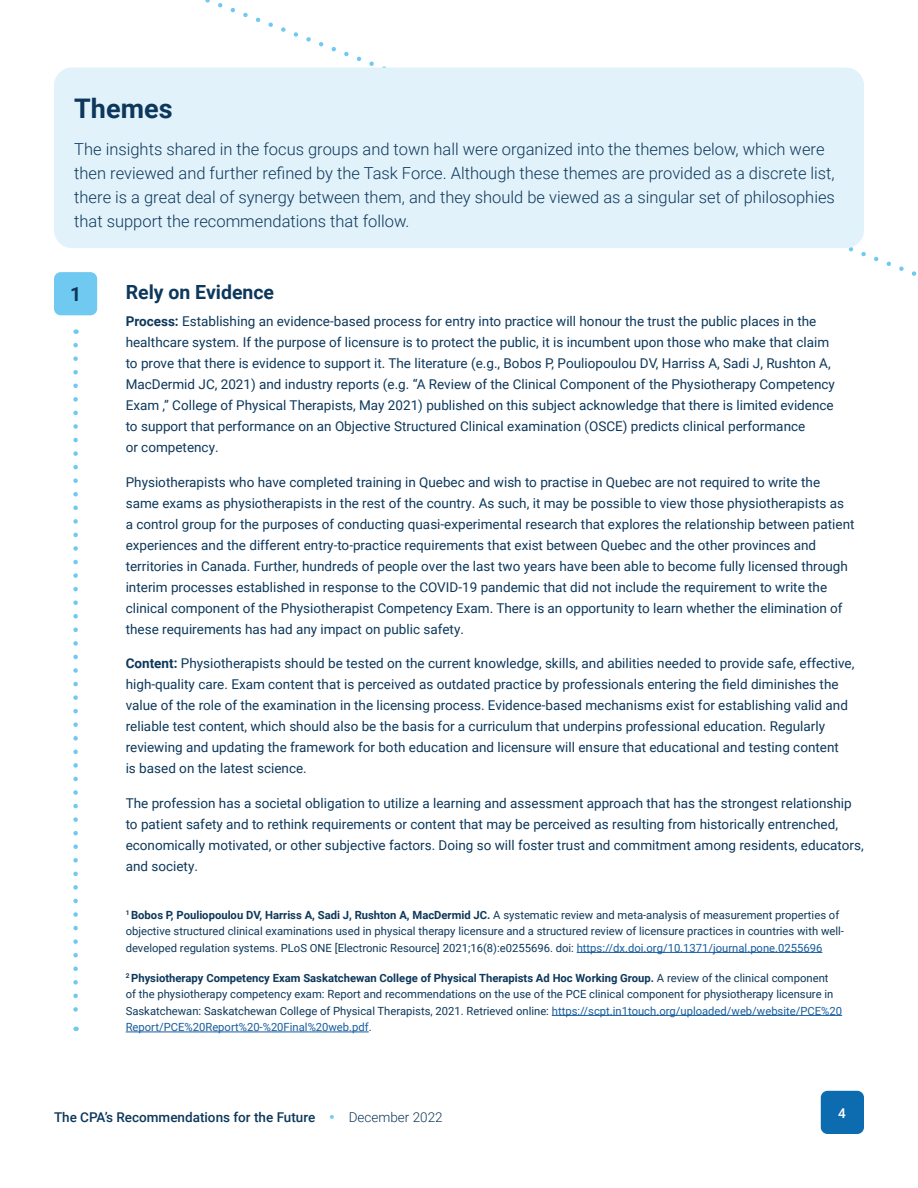
<style>
.page{position:relative;width:918px;height:1188px;background:#fff}
.page>*{position:absolute;margin:0;border:0;box-sizing:border-box;transform-origin:0 0}
.t1{font:700 27px "Roboto";color:#0d385b}
.t2{font:700 19.5px "Roboto";color:#0d385b}
.t3{font:300 16.5px/24px "Roboto";color:#0d385b}
.t4{font:13.5px/21px "Roboto";color:#0d385b}
.t5{font:500 13.5px "Roboto";color:#0d385b}
.t6{font:500 13.5px "Roboto";color:#fff}
.t7{font:11.25px/16.5px "Roboto";color:#0d385b}
.s1{font-weight:700}
.s2{color:#175d9e}
.s3{font-size:16.5px;color:#6fc9f1}
.s4{font-weight:300}
</style>
<div class="page">
<svg style="left:73px;top:383px;width:5px;height:648px"></svg>
<svg style="left:63px;top:0;width:854px;height:375px"></svg>
<div style="left:54px;top:68px;width:810px;height:180px;background:#e1f2fb;border-radius:18px"></div>
<hr style="left:577px;top:952px;width:245px;height:1px;background:#175d9e">
<hr style="left:552px;top:1015px;width:290px;height:1px;background:#175d9e">
<hr style="left:126px;top:1032px;width:243px;height:1px;background:#175d9e">
<div style="left:821px;top:1091px;width:43px;height:43px;background:#0d6baf;border-radius:7px"></div>
<div style="left:54px;top:272px;width:43px;height:43px;background:#6fc9f1;border-radius:7px"></div>
<h1 class="t1" style="left:74px;top:89px;width:100px">Themes</h1>
<p class="t3" style="left:74px;top:137px;width:762px">The insights shared in the focus groups and town hall were organized into the themes below, which were then reviewed and further refined by the Task Force. Although these themes are provided as a discrete list, there is a great deal of synergy between them, and they should be viewed as a singular set of philosophies that support the recommendations that follow.</p>
<h2 class="t2" style="left:70px;top:280px;width:13px">1</h2>
<h2 class="t2" style="left:126px;top:278px;width:150px">Rely on Evidence</h2>
<p class="t4" style="left:126px;top:311px;width:711px"><span class="s1">Process:</span> Establishing an evidence-based process for entry into practice will honour the trust the public places in the healthcare system. If the purpose of licensure is to protect the public, it is incumbent upon those who make that claim to prove that there is evidence to support it. The literature (e.g., Bobos P, Pouliopoulou DV, Harriss A, Sadi J, Rushton A, MacDermid JC, 2021) and industry reports (e.g. “A Review of the Clinical Component of the Physiotherapy Competency Exam ,” College of Physical Therapists, May 2021) published on this subject acknowledge that there is limited evidence to support that performance on an Objective Structured Clinical examination (OSCE) predicts clinical performance<br>or competency.</p>
<p class="t4" style="left:126px;top:471px;width:730px">Physiotherapists who have completed training in Quebec and wish to practise in Quebec are not required to write the same exams as physiotherapists in the rest of the country. As such, it may be possible to view those physiotherapists as a control group for the purposes of conducting quasi-experimental research that explores the relationship between patient experiences and the different entry-to-practice requirements that exist between Quebec and the other provinces and territories in Canada. Further, hundreds of people over the last two years have been able to become fully licensed through interim processes established in response to the COVID-19 pandemic that did not include the requirement to write the clinical component of the Physiotherapist Competency Exam. There is an opportunity to learn whether the elimination of these requirements has had any impact on public safety.</p>
<p class="t4" style="left:126px;top:653px;width:730px"><span class="s1">Content:</span> Physiotherapists should be tested on the current knowledge, skills, and abilities needed to provide safe, effective, high-quality care. Exam content that is perceived as outdated practice by professionals entering the field diminishes the value of the role of the examination in the licensing process. Evidence-based mechanisms exist for establishing valid and reliable test content, which should also be the basis for a curriculum that underpins professional education. Regularly reviewing and updating the framework for both education and licensure will ensure that educational and testing content<br>is based on the latest science.</p>
<p class="t4" style="left:126px;top:792px;width:739px">The profession has a societal obligation to utilize a learning and assessment approach that has the strongest relationship to patient safety and to rethink requirements or content that may be perceived as resulting from historically entrenched, economically motivated, or other subjective factors. Doing so will foster trust and commitment among residents, educators, and society.</p>
<p class="t7" style="left:126px;top:906px;width:720px"><sup>1</sup> <span class="s1">Bobos P, Pouliopoulou DV, Harriss A, Sadi J, Rushton A, MacDermid JC.</span> A systematic review and meta-analysis of measurement properties of objective structured clinical examinations used in physical therapy licensure and a structured review of licensure practices in countries with well&shy;developed regulation systems. PLoS ONE [Electronic Resource] 2021;16(8):e0255696. doi: <span class="s2">https://dx.doi.org/10.1371/journal.pone.0255696</span></p>
<p class="t7" style="left:126px;top:969px;width:718px"><sup>2</sup> <span class="s1">Physiotherapy Competency Exam Saskatchewan College of Physical Therapists Ad Hoc Working Group.</span> A review of the clinical component<br>of the physiotherapy competency exam: Report and recommendations on the use of the PCE clinical component for physiotherapy licensure in Saskatchewan: Saskatchewan College of Physical Therapists, 2021. Retrieved online: <span class="s2">https://scpt.in1touch.org/uploaded/web/website/PCE%20<br>Report/PCE%20Report%20-%20Final%20web.pdf</span>.</p>
<p class="t5" style="left:54px;top:1108px;width:390px">The CPA’s Recommendations for the Future <span class="s3">•</span> <span class="s4">December 2022</span></p>
<p class="t6" style="left:838px;top:1104px;width:9px">4</p>
</div>
